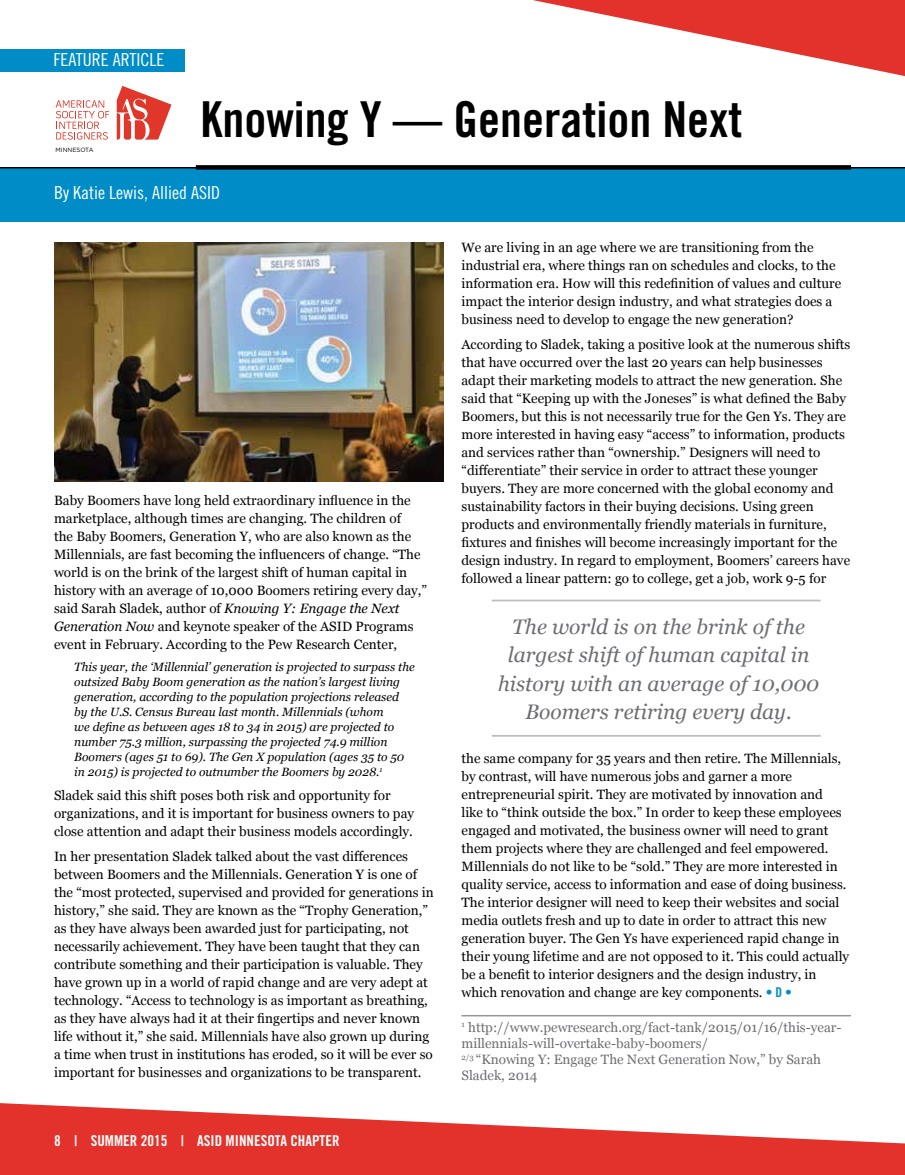
<style>
.page{position:relative;width:905px;height:1175px;background:#fff}
.page>*{position:absolute;margin:0;border:0;box-sizing:border-box;transform-origin:0 0}
.t1{font:49.5px "Trade Gothic LT Std Bd Cn 20";color:#000}
.t2{font:italic 21px/28.5px "Georgia";color:#6d6e71;text-align:center}
.t3{font:18px "Trade Gothic LT Std Cn 18";color:#fff}
.t4{font:15px "Trade Gothic LT Std Bd Cn 20";color:#fff}
.t5{font:13.5px/18px "Georgia";color:#000}
.t6{font:13.5px/16.2px "Georgia";color:#6d6e71}
.t7{font:italic 12px/15px "Georgia";color:#000}
.t8{font:6.15px "Gotham";color:#000}
.s1{font-style:italic}
.s2{font-family:"Trade Gothic LT Std Bd Cn 20";color:#008dc7}
</style>
<div class="page">
<svg style="left:0;top:1103px;width:904px;height:71px;fill:#e3322b"></svg>
<svg style="left:533px;top:0;width:371px;height:76px"></svg>
<img style="left:54px;top:242px;width:389px;height:239px">
<hr style="left:491px;top:599px;width:329px;height:2px;background:#bcbec0">
<hr style="left:491px;top:735px;width:329px;height:1px;background:#bcbec0">
<hr style="left:461px;top:1015px;width:389px;height:1px;background:#939598">
<div style="left:0;top:168px;width:904px;height:53px;background:#008dc7"></div>
<svg style="left:56px;top:100px;width:53px;height:40px"></svg>
<svg style="left:117px;top:86px;width:54px;height:54px"></svg>
<div style="left:0;top:49px;width:184px;height:22px;background:#008dc7"></div>
<hr style="left:0;top:167px;width:904px;height:1px;background:#000">
<div style="left:196px;top:165px;width:654px;height:5px;background:#000"></div>
<h3 class="t3" style="left:53px;top:49px;width:112px">FEATURE ARTICLE</h3>
<p class="t8" style="left:56px;top:147px;width:39px">MINNESOTA</p>
<h1 class="t1" style="left:200px;top:89px;width:543px">Knowing Y — Generation Next</h1>
<h3 class="t3" style="left:54px;top:182px;width:167px">By Katie Lewis, Allied ASID</h3>
<p class="t5" style="left:54px;top:490px;width:374px">Baby Boomers have long held extraordinary influence in the marketplace, although times are changing. The children of<br>the Baby Boomers, Generation Y, who are also known as the Millennials, are fast becoming the influencers of change. “The world is on the brink of the largest shift of human capital in history with an average of 10,000 Boomers retiring every day,” said Sarah Sladek, author of <span class="s1">Knowing Y: Engage the Next Generation Now</span> and keynote speaker of the ASID Programs event in February. According to the Pew Research Center,</p>
<p class="t7" style="left:74px;top:658px;width:342px">This year, the ‘Millennial’ generation is projected to surpass the outsized Baby Boom generation as the nation’s largest living generation, according to the population projections released by the U.S. Census Bureau last month. Millennials (whom<br>we define as between ages 18 to 34 in 2015) are projected to number 75.3 million, surpassing the projected 74.9 million Boomers (ages 51 to 69). The Gen X population (ages 35 to 50 in 2015) is projected to outnumber the Boomers by 2028.<sup>1</sup></p>
<p class="t5" style="left:54px;top:786px;width:361px">Sladek said this shift poses both risk and opportunity for organizations, and it is important for business owners to pay close attention and adapt their business models accordingly.</p>
<p class="t5" style="left:54px;top:847px;width:381px">In her presentation Sladek talked about the vast differences between Boomers and the Millennials. Generation Y is one of the “most protected, supervised and provided for generations in history,” she said. They are known as the “Trophy Generation,” as they have always been awarded just for participating, not necessarily achievement. They have been taught that they can contribute something and their participation is valuable. They have grown up in a world of rapid change and are very adept at technology. “Access to technology is as important as breathing, as they have always had it at their fingertips and never known life without it,” she said. Millennials have also grown up during a time when trust in institutions has eroded, so it will be ever so important for businesses and organizations to be transparent.</p>
<p class="t4" style="left:54px;top:1131px;width:287px">8 | SUMMER 2015 | ASID MINNESOTA CHAPTER</p>
<p class="t5" style="left:461px;top:238px;width:381px">We are living in an age where we are transitioning from the industrial era, where things ran on schedules and clocks, to the information era. How will this redefinition of values and culture impact the interior design industry, and what strategies does a business need to develop to engage the new generation?</p>
<p class="t5" style="left:461px;top:335px;width:390px">According to Sladek, taking a positive look at the numerous shifts that have occurred over the last 20 years can help businesses adapt their marketing models to attract the new generation. She said that “Keeping up with the Joneses” is what defined the Baby Boomers, but this is not necessarily true for the Gen Ys. They are more interested in having easy “access” to information, products and services rather than “ownership.” Designers will need to “differentiate” their service in order to attract these younger buyers. They are more concerned with the global economy and sustainability factors in their buying decisions. Using green products and environmentally friendly materials in furniture, fixtures and finishes will become increasingly important for the design industry. In regard to employment, Boomers’ careers have followed a linear pattern: go to college, get a job, work 9-5 for</p>
<h2 class="t2" style="left:498px;top:611px;width:322px">The world is on the brink of the largest shift of human capital in history with an average of 10,000<br>Boomers retiring every day.</h2>
<p class="t5" style="left:461px;top:749px;width:389px">the same company for 35 years and then retire. The Millennials, by contrast, will have numerous jobs and garner a more entrepreneurial spirit. They are motivated by innovation and<br>like to “think outside the box.” In order to keep these employees engaged and motivated, the business owner will need to grant them projects where they are challenged and feel empowered.<br>Millennials do not like to be “sold.” They are more interested in quality service, access to information and ease of doing business.<br>The interior designer will need to keep their websites and social media outlets fresh and up to date in order to attract this new generation buyer. The Gen Ys have experienced rapid change in their young lifetime and are not opposed to it. This could actually be a benefit to interior designers and the design industry, in which renovation and change are key components. <span class="s2">• D •</span></p>
<p class="t6" style="left:461px;top:1018px;width:381px"><sup>1</sup> http://www.pewresearch.org/fact-tank/2015/01/16/this-year&shy;millennials-will-overtake-baby-boomers/<br><sup>2/3</sup> “Knowing Y: Engage The Next Generation Now,” by Sarah Sladek, 2014</p>
</div>
